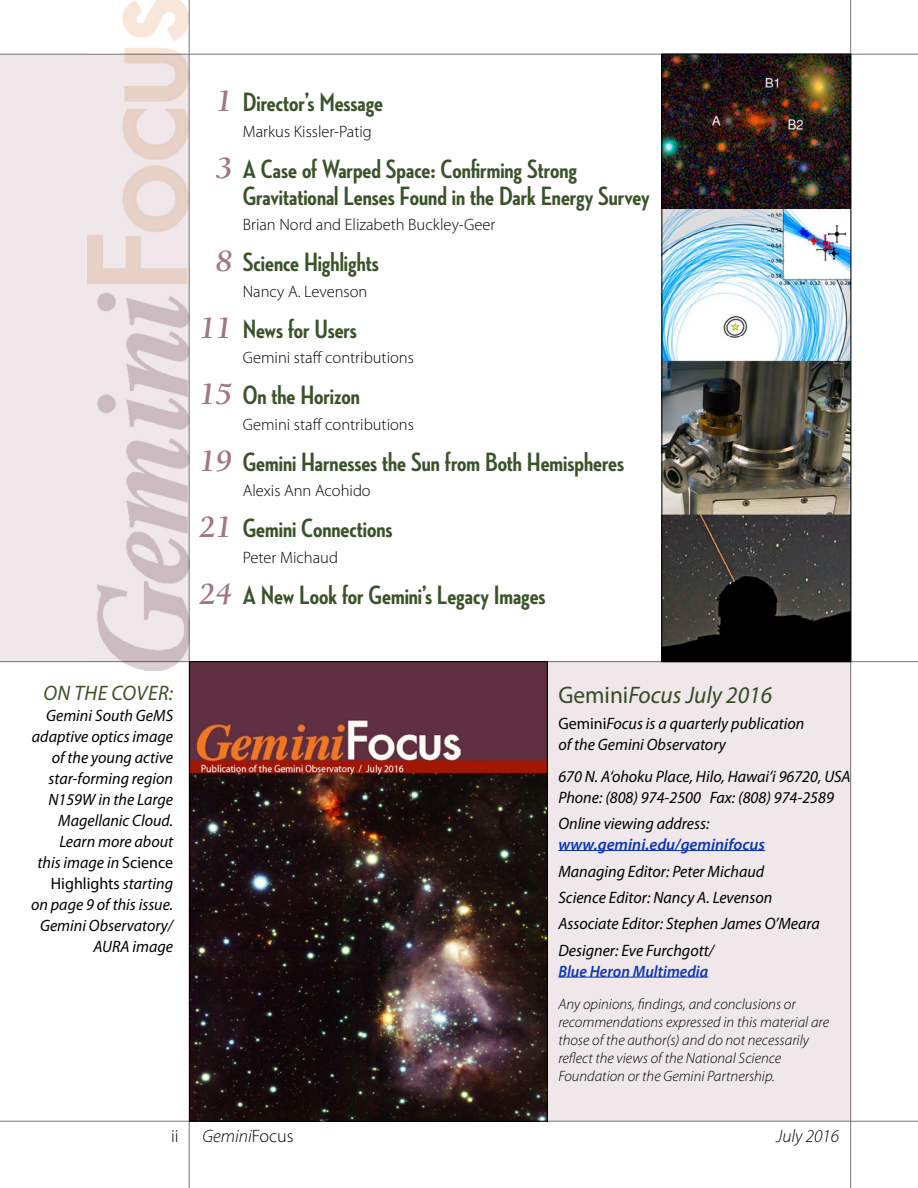
<style>
.page{position:relative;width:918px;height:1188px;background:#fff}
.page>*{position:absolute;margin:0;border:0;box-sizing:border-box;transform-origin:0 0}
.t1{font:700 27px/27px "Neutraface Condensed";color:#3b532a}
.t2{font:italic 24px "Myriad Pro";color:#3b532a}
.t3{font:italic 21px "Myriad Pro";letter-spacing:.02em;color:#3b532a}
.t4{font:italic 300 18px "Myriad Pro";color:#000}
.t5{font:300 18px "Myriad Pro";color:#000}
.t6{font:italic 16.5px/21px "Myriad Pro";color:#000}
.t7{font:300 16.5px "Myriad Pro";color:#000}
.t8{font:italic 600 16.5px/21px "Myriad Pro";color:#0f3cc0}
.t9{font:italic 300 15px/18px "Myriad Pro";color:#000}
.s1{font-family:"Berkeley Std";font-style:italic;font-size:31.5px;color:#a17780}
.s2{font-style:normal}
.s3{font-weight:400;color:#000}
.s4{font-weight:600;color:#0f3cc0}
</style>
<div class="page">
<hr style="left:0;top:54px;width:918px;height:1px;background:#77787b">
<hr style="left:0;top:1121px;width:918px;height:1px;background:#77787b">
<hr style="left:189px;top:0;width:1px;height:1188px;background:#77787b">
<hr style="left:850px;top:0;width:1px;height:1188px;background:#77787b">
<hr style="left:0;top:661px;width:918px;height:1px;background:#77787b">
<img style="left:191px;top:663px;width:355px;height:456px">
<img style="left:664px;top:56px;width:185px;height:604px">
<div style="left:662px;top:54px;width:189px;height:608px;border:1px solid #000"></div>
<div style="left:0;top:54px;width:189px;height:607px;background:#efe7ea"></div>
<div style="left:548px;top:661px;width:303px;height:460px;background:#efe7ea"></div>
<img style="left:88px;top:0;width:102px;height:670px">
<h1 class="t1" style="left:216px;top:89px;width:168px"><span class="s1">1</span> Director’s Message</h1>
<p class="t7" style="left:243px;top:121px;width:131px">Markus Kissler-Patig</p>
<h1 class="t1" style="left:243px;top:155px;width:409px;text-indent:-27px"><span class="s1">3</span> A Case of Warped Space: Confirming Strong<br>Gravitational Lenses Found in the Dark Energy Survey</h1>
<p class="t7" style="left:243px;top:215px;width:254px">Brian Nord and Elizabeth Buckley-Geer</p>
<h1 class="t1" style="left:216px;top:249px;width:164px"><span class="s1">8</span> Science Highlights</h1>
<p class="t7" style="left:243px;top:281px;width:126px">Nancy A. Levenson</p>
<h1 class="t1" style="left:200px;top:315px;width:159px"><span class="s1">11</span> News for Users</h1>
<p class="t7" style="left:243px;top:348px;width:173px">Gemini staff contributions</p>
<h1 class="t1" style="left:200px;top:382px;width:162px"><span class="s1">15</span> On the Horizon</h1>
<p class="t7" style="left:243px;top:414px;width:173px">Gemini staff contributions</p>
<h1 class="t1" style="left:200px;top:448px;width:426px"><span class="s1">19</span> Gemini Harnesses the Sun from Both Hemispheres</h1>
<p class="t7" style="left:243px;top:481px;width:130px">Alexis Ann Acohido</p>
<h1 class="t1" style="left:200px;top:515px;width:195px"><span class="s1">21</span> Gemini Connections</h1>
<p class="t7" style="left:243px;top:548px;width:97px">Peter Michaud</p>
<h1 class="t1" style="left:200px;top:581px;width:348px"><span class="s1">24</span> A New Look for Gemini’s Legacy Images</h1>
<p class="t3" style="left:44px;top:680px;width:131px">ON THE COVER:</p>
<p class="t6" style="left:31px;top:705px;width:144px;text-align:right">Gemini South GeMS adaptive optics image of the young active star-forming region<br>N159W in the Large<br>Magellanic Cloud.<br>Learn more about<br>this image in <span class="s2">Science<br>Highlights</span> starting on page 9 of this issue.<br>Gemini Observatory/<br>AURA image</p>
<p class="t2" style="left:558px;top:680px;width:215px"><span class="s2">Gemini</span>Focus July 2016</p>
<p class="t6" style="left:558px;top:713px;width:247px"><span class="s2">Gemini</span>Focus is a quarterly publication of the Gemini Observatory</p>
<p class="t6" style="left:558px;top:765px;width:294px">670 N. A‘ohoku Place, Hilo, Hawai‘i 96720, USA</p>
<p class="t6" style="left:558px;top:786px;width:277px">Phone: (808) 974-2500 Fax: (808) 974-2589</p>
<p class="t8" style="left:558px;top:813px;width:208px"><span class="s3">Online viewing address: </span>www.gemini.edu/geminifocus</p>
<p class="t6" style="left:558px;top:860px;width:208px">Managing Editor: Peter Michaud</p>
<p class="t6" style="left:558px;top:887px;width:216px">Science Editor: Nancy A. Levenson</p>
<p class="t6" style="left:558px;top:913px;width:263px">Associate Editor: Stephen James O’Meara</p>
<p class="t6" style="left:558px;top:939px;width:157px">Designer: Eve Furchgott/<br><span class="s4">Blue Heron Multimedia</span></p>
<p class="t9" style="left:558px;top:995px;width:272px">Any opinions, findings, and conclusions or recommendations expressed in this material are those of the author(s) and do not necessarily reflect the views of the National Science Foundation or the Gemini Partnership.</p>
<p class="t5" style="left:171px;top:1125px;width:9px">ii</p>
<p class="t4" style="left:202px;top:1125px;width:92px">Gemini<span class="s2">Focus</span></p>
<p class="t4" style="left:776px;top:1125px;width:64px">July 2016</p>
</div>
